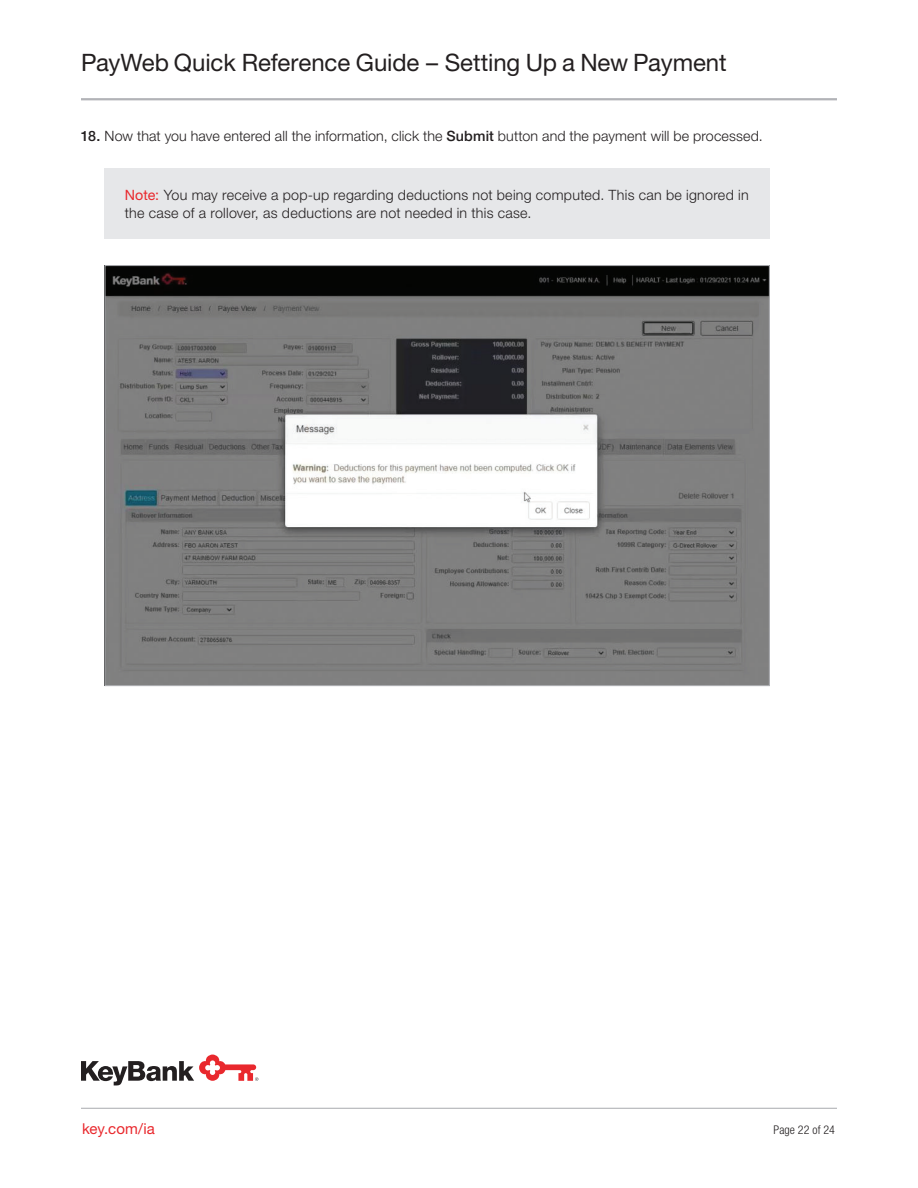
<style>
.page{position:relative;width:918px;height:1188px;background:#fff}
.page>*{position:absolute;margin:0;border:0;box-sizing:border-box;transform-origin:0 0}
.Page_2_Headline_-_16_18_Roman{font:24px "Helvetica Neue LT Std";letter-spacing:-.005em;color:#231f20}
.Bottom_URL_-_10_12_Roman__Red{font:15px "Helvetica Neue LT Std";letter-spacing:.005em;color:#e9282d}
.Subhead_2_-_11_14_Roman_Red{font:300 14.25px/18px "Helvetica Neue LT Std";letter-spacing:.02em;color:#231f20}
.Body_Text_-_9_5_12_Light{font:300 14.25px "Helvetica Neue LT Std";letter-spacing:.01em;color:#231f20}
.Page_Number_8_9_Light_Cond{font:300 condensed 12px "Helvetica Neue LT Std";letter-spacing:.005em;color:#231f20}
.s1{font-weight:500}
.s2{font-weight:400;color:#e9282d}
</style>
<div class="page">
<div style="left:105px;top:168px;width:665px;height:70px;background:#e6e7e9"></div>
<img style="left:107px;top:267px;width:661px;height:417px">
<hr style="left:81px;top:98px;width:756px;height:2px;background:#b2b3b7">
<hr style="left:81px;top:1108px;width:756px;height:1px;background:#b2b3b7">
<svg style="left:81px;top:1055px;width:177px;height:30px"></svg>
<p class="Page_2_Headline_-_16_18_Roman" style="left:81px;top:48px;width:647px">PayWeb Quick Reference Guide – Setting Up a New Payment</p>
<p class="Body_Text_-_9_5_12_Light" style="left:81px;top:127px;width:683px"><span class="s1">18.</span> Now that you have entered all the information, click the <span class="s1">Submit</span> button and the payment will be processed.</p>
<p class="Subhead_2_-_11_14_Roman_Red" style="left:125px;top:186px;width:625px"><span class="s2">Note:</span> You may receive a pop-up regarding deductions not being computed. This can be ignored in the case of a rollover, as deductions are not needed in this case.</p>
<p class="Bottom_URL_-_10_12_Roman__Red" style="left:82px;top:1119px;width:74px">key.com/ia</p>
<p class="Page_Number_8_9_Light_Cond" style="left:773px;top:1123px;width:63px">Page 22 of 24</p>
</div>
